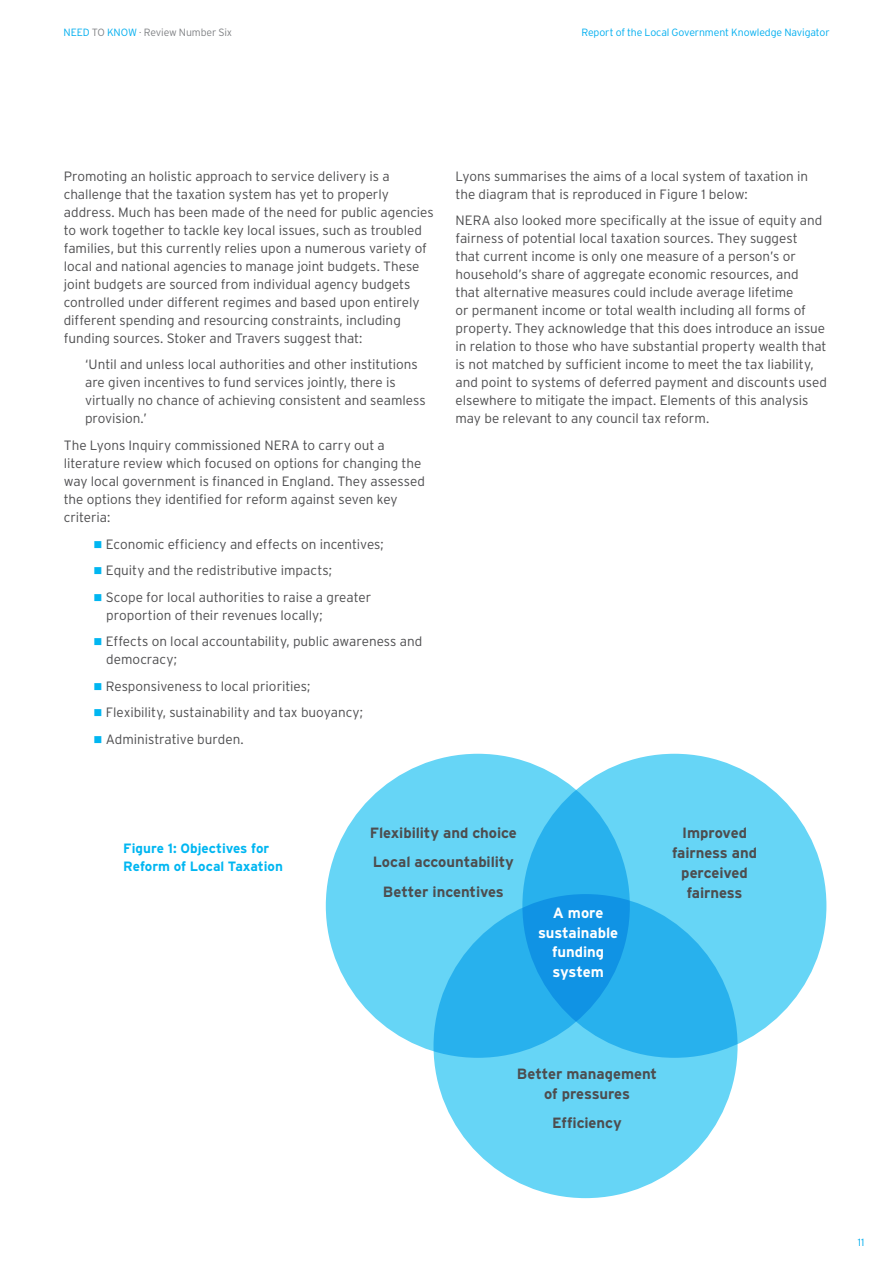
<style>
.page{position:relative;width:893px;height:1263px;background:#fff}
.page>*{position:absolute;margin:0;border:0;box-sizing:border-box;transform-origin:0 0}
.t1{font:700 14.85px/19.8px "Interstate";letter-spacing:-.005em;color:#4d4d4f;text-align:center}
.t2{font:700 14.85px/19.8px "Interstate";letter-spacing:-.005em;color:#fff;text-align:center}
.t3{font:300 13.5px/18px "Interstate";color:#4d4d4f}
.t4{font:700 13.5px/18px "Interstate";color:#00b6f1}
.t5{font:300 10.5px "Interstate";letter-spacing:-.01em;color:#00aeef}
.t6{font:300 10.5px "Interstate";letter-spacing:-.015em;color:#808285}
.s1{color:#00aeef}
.s2{font-family:"Times";font-weight:400}
.s3{color:#00b6f1}
</style>
<div class="page">
<div style="left:522px;top:754px;width:304px;height:304px;background:#66d5f6;border-radius:50%"></div>
<svg style="left:326px;top:754px;width:304px;height:304px;background:#5ccff4"></svg>
<svg style="left:433px;top:894px;width:305px;height:304px;background:#43bef0"></svg>
<p class="t6" style="left:64px;top:27px;width:170px"><span class="s1">NEED</span> TO <span class="s1">KNOW</span> <span class="s2">·</span> Review Number Six</p>
<p class="t5" style="left:581px;top:27px;width:250px">Report of the Local Government Knowledge Navigator</p>
<p class="t3" style="left:64px;top:167px;width:372px">Promoting an holistic approach to service delivery is a challenge that the taxation system has yet to properly address. Much has been made of the need for public agencies to work together to tackle key local issues, such as troubled families, but this currently relies upon a numerous variety of local and national agencies to manage joint budgets. These joint budgets are sourced from individual agency budgets controlled under different regimes and based upon entirely different spending and resourcing constraints, including funding sources. Stoker and Travers suggest that:</p>
<p class="t3" style="left:85px;top:356px;width:342px">‘Until and unless local authorities and other institutions are given incentives to fund services jointly, there is virtually no chance of achieving consistent and seamless provision.’</p>
<p class="t3" style="left:64px;top:436px;width:363px">The Lyons Inquiry commissioned NERA to carry out a literature review which focused on options for changing the way local government is financed in England. They assessed the options they identified for reform against seven key criteria:</p>
<p class="t3" style="left:94px;top:535px;width:292px"><span class="s3">■</span> Economic efficiency and effects on incentives;</p>
<p class="t3" style="left:94px;top:561px;width:240px"><span class="s3">■</span> Equity and the redistributive impacts;</p>
<p class="t3" style="left:106px;top:588px;width:266px;text-indent:-13px"><span class="s3">■</span> Scope for local authorities to raise a greater proportion of their revenues locally;</p>
<p class="t3" style="left:106px;top:632px;width:318px;text-indent:-13px"><span class="s3">■</span> Effects on local accountability, public awareness and democracy;</p>
<p class="t3" style="left:94px;top:677px;width:218px"><span class="s3">■</span> Responsiveness to local priorities;</p>
<p class="t3" style="left:94px;top:703px;width:271px"><span class="s3">■</span> Flexibility, sustainability and tax buoyancy;</p>
<p class="t3" style="left:94px;top:730px;width:152px"><span class="s3">■</span> Administrative burden.</p>
<p class="t3" style="left:455px;top:167px;width:354px">Lyons summarises the aims of a local system of taxation in the diagram that is reproduced in Figure 1 below:</p>
<p class="t3" style="left:455px;top:212px;width:373px">NERA also looked more specifically at the issue of equity and fairness of potential local taxation sources. They suggest<br>that current income is only one measure of a person’s or household’s share of aggregate economic resources, and<br>that alternative measures could include average lifetime<br>or permanent income or total wealth including all forms of property. They acknowledge that this does introduce an issue in relation to those who have substantial property wealth that is not matched by sufficient income to meet the tax liability, and point to systems of deferred payment and discounts used elsewhere to mitigate the impact. Elements of this analysis may be relevant to any council tax reform.</p>
<p class="t4" style="left:123px;top:839px;width:161px">Figure 1: Objectives for<br>Reform of Local Taxation</p>
<p class="t1" style="left:370px;top:818px;width:149px;line-height:29.1px">Flexibility and choice<br>Local accountability<br>Better incentives</p>
<p class="t2" style="left:538px;top:902px;width:82px">A more sustainable funding system</p>
<p class="t1" style="left:672px;top:823px;width:87px">Improved fairness and perceived fairness</p>
<p class="t1" style="left:517px;top:1064px;width:142px">Better management of pressures</p>
<p class="t1" style="left:552px;top:1113px;width:71px">Efficiency</p>
<p class="t5" style="left:858px;top:1236px;width:8px">11</p>
</div>
